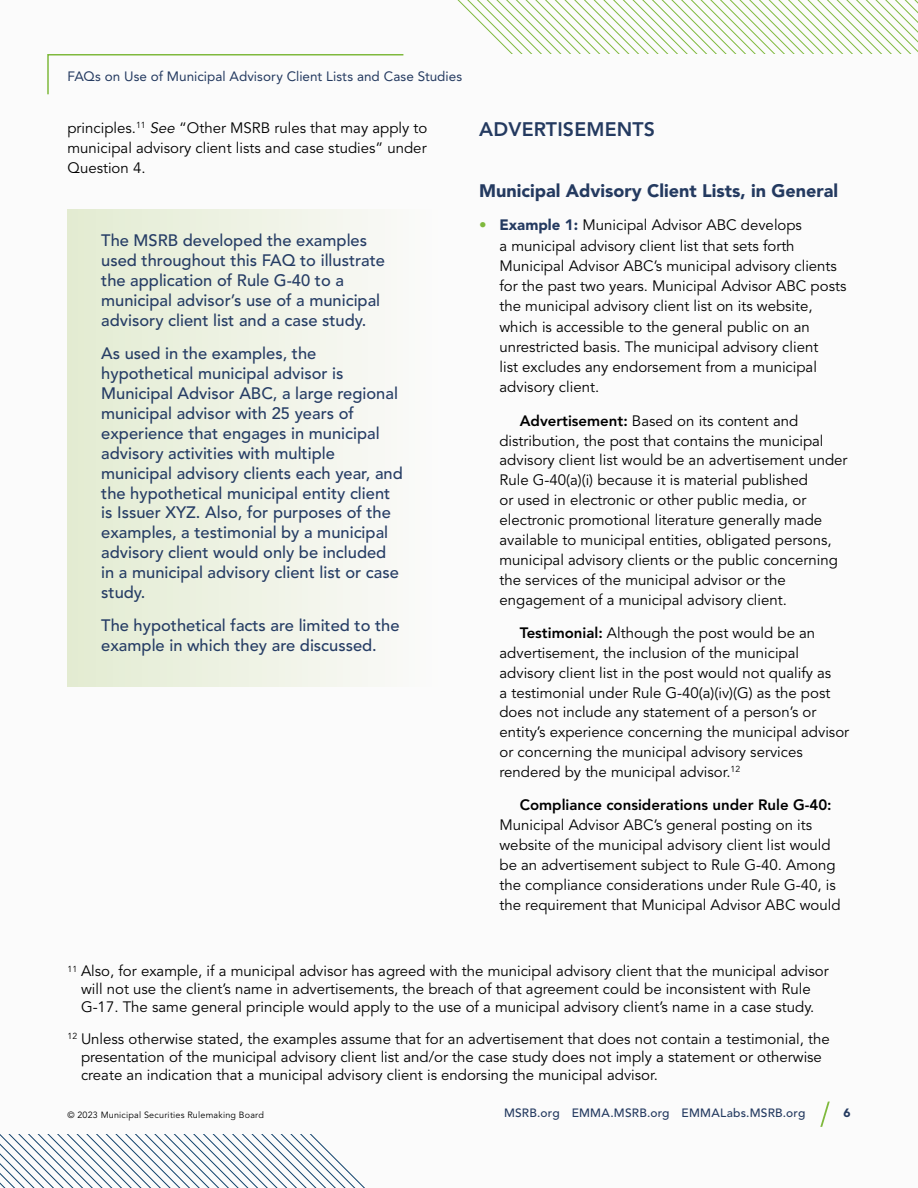
<style>
.page{position:relative;width:918px;height:1188px;background:#fbfbfb}
.page>*{position:absolute;margin:0;border:0;box-sizing:border-box;transform-origin:0 0}
.t1{font:800 19.5px "Avenir LT Std";letter-spacing:.01em;color:#243a60}
.t2{font:900 18px "Avenir LT Std";color:#243a60}
.t3{font:500 16.5px/20px "Avenir LT Std";color:#263d65}
.t4{font:15px/20px "Avenir LT Std";color:#000}
.t5{font:800 15px "Avenir LT Std";color:#000}
.t6{font:13.5px "Avenir LT Std";color:#243a60}
.t7{font:500 12px "Avenir LT Std";letter-spacing:.02em;color:#243a60}
.t8{font:900 12px "Avenir LT Std";color:#243a60}
.t9{font:9px "Avenir LT Std";letter-spacing:.025em;color:#000}
.s1{font-style:italic}
.s2{color:#7fb93d}
.s3{font-weight:900;color:#243a60}
.s4{font-weight:800}
</style>
<div class="page">
<svg style="left:457px;top:0;width:424px;height:54px"></svg>
<svg style="left:881px;top:0;width:37px;height:54px"></svg>
<svg style="left:0;top:1134px;width:45px;height:54px"></svg>
<svg style="left:47px;top:54px;width:357px;height:41px"></svg>
<svg style="left:820px;top:1101px;width:10px;height:26px"></svg>
<div style="left:68px;top:209px;width:371px;height:478px;background:linear-gradient(to right,#e3ebd1,#fbfafa)"></div>
<p class="t6" style="left:68px;top:68px;width:396px">FAQs on Use of Municipal Advisory Client Lists and Case Studies</p>
<p class="t4" style="left:68px;top:118px;width:362px;text-align:justify">principles.<sup>11</sup> <span class="s1">See</span> “Other MSRB rules that may apply to municipal advisory client lists and case studies” under Question 4.</p>
<p class="t3" style="left:101px;top:231px;width:285px">The MSRB developed the examples used throughout this FAQ to illustrate the application of Rule G-40 to a municipal advisor’s use of a municipal advisory client list and a case study.</p>
<p class="t3" style="left:101px;top:344px;width:303px">As used in the examples, the hypothetical municipal advisor is Municipal Advisor ABC, a large regional municipal advisor with 25 years of experience that engages in municipal advisory activities with multiple municipal advisory clients each year, and the hypothetical municipal entity client is Issuer XYZ. Also, for purposes of the examples, a testimonial by a municipal advisory client would only be included in a municipal advisory client list or case study.</p>
<p class="t3" style="left:101px;top:616px;width:300px">The hypothetical facts are limited to the example in which they are discussed.</p>
<h1 class="t1" style="left:479px;top:118px;width:177px">ADVERTISEMENTS</h1>
<p class="t2" style="left:479px;top:179px;width:361px">Municipal Advisory Client Lists, in General</p>
<p class="t4" style="left:500px;top:216px;width:348px;text-indent:-20px"><span class="s2">•</span> <span class="s3">Example 1:</span> Municipal Advisor ABC develops<br>a municipal advisory client list that sets forth Municipal Advisor ABC’s municipal advisory clients for the past two years. Municipal Advisor ABC posts the municipal advisory client list on its website, which is accessible to the general public on an unrestricted basis. The municipal advisory client<br>list excludes any endorsement from a municipal advisory client.</p>
<p class="t4" style="left:500px;top:411px;width:349px;text-indent:20px"><span class="s4">Advertisement:</span> Based on its content and distribution, the post that contains the municipal advisory client list would be an advertisement under Rule G-40(a)(i) because it is material published<br>or used in electronic or other public media, or electronic promotional literature generally made available to municipal entities, obligated persons, municipal advisory clients or the public concerning the services of the municipal advisor or the engagement of a municipal advisory client.</p>
<p class="t4" style="left:500px;top:623px;width:351px;text-indent:20px"><span class="s4">Testimonial:</span> Although the post would be an advertisement, the inclusion of the municipal advisory client list in the post would not qualify as<br>a testimonial under Rule G-40(a)(iv)(G) as the post does not include any statement of a person’s or entity’s experience concerning the municipal advisor or concerning the municipal advisory services rendered by the municipal advisor.<sup>12</sup></p>
<p class="t5" style="left:520px;top:796px;width:313px">Compliance considerations under Rule G-40:</p>
<p class="t4" style="left:500px;top:816px;width:343px">Municipal Advisor ABC’s general posting on its website of the municipal advisory client list would be an advertisement subject to Rule G-40. Among the compliance considerations under Rule G-40, is the requirement that Municipal Advisor ABC would</p>
<p class="t4" style="left:68px;top:963px;width:763px;line-height:18px;text-align:center"><sup>11</sup> Also, for example, if a municipal advisor has agreed with the municipal advisory client that the municipal advisor will not use the client’s name in advertisements, the breach of that agreement could be inconsistent with Rule<br>G-17. The same general principle would apply to the use of a municipal advisory client’s name in a case study.</p>
<p class="t4" style="left:81px;top:1030px;width:750px;line-height:18px;text-indent:-14px"><sup>12</sup> Unless otherwise stated, the examples assume that for an advertisement that does not contain a testimonial, the presentation of the municipal advisory client list and/or the case study does not imply a statement or otherwise create an indication that a municipal advisory client is endorsing the municipal advisor.</p>
<p class="t9" style="left:68px;top:1109px;width:198px">© 2023 Municipal Securities Rulemaking Board</p>
<p class="t7" style="left:504px;top:1106px;width:303px">MSRB.org EMMA.MSRB.org EMMALabs.MSRB.org</p>
<p class="t8" style="left:843px;top:1105px;width:9px">6</p>
</div>
